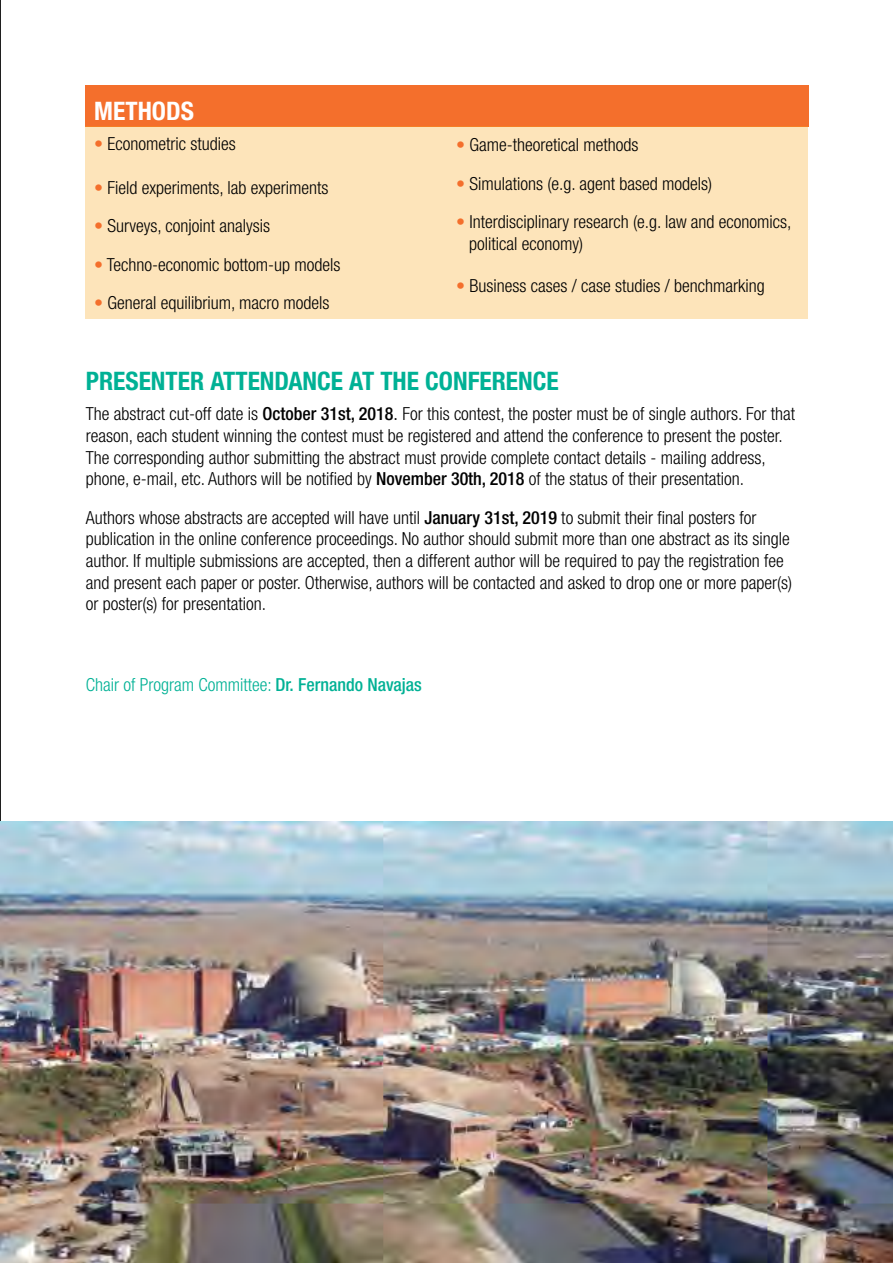
<style>
.page{position:relative;width:893px;height:1263px;background:#fff}
.page>*{position:absolute;margin:0;border:0;box-sizing:border-box;transform-origin:0 0}
.t1{font:700 condensed 25.5px "Helvetica Neue LT Std";color:#00b195}
.t2{font:700 condensed 25.5px "Helvetica Neue LT Std";color:#fff}
.t3{font:300 condensed 18px/21.6px "Helvetica Neue LT Std";color:#000}
.t4{font:300 condensed 18px "Helvetica Neue LT Std";color:#00b195}
.s1{color:#f46f2c}
.s2{font-weight:500}
.s3{font-family:"Times New Roman";font-weight:400;font-stretch:normal}
</style>
<div class="page">
<hr style="left:0;top:0;width:1px;height:1263px;background:#000">
<div style="left:85px;top:85px;width:724px;height:41px;background:#f46f2c"></div>
<div style="left:86px;top:126px;width:722px;height:193px;background:#fde4ba"></div>
<img style="left:1px;top:822px;width:892px;height:441px">
<h1 class="t2" style="left:94px;top:96px;width:101px">METHODS</h1>
<p class="t3" style="left:94px;top:133px;width:143px"><span class="s1">•</span> Econometric studies</p>
<p class="t3" style="left:94px;top:176px;width:236px"><span class="s1">•</span> Field experiments, lab experiments</p>
<p class="t3" style="left:94px;top:215px;width:177px"><span class="s1">•</span> Surveys, conjoint analysis</p>
<p class="t3" style="left:94px;top:253px;width:248px"><span class="s1">•</span> Techno-economic bottom-up models</p>
<p class="t3" style="left:94px;top:292px;width:237px"><span class="s1">•</span> General equilibrium, macro models</p>
<p class="t3" style="left:456px;top:134px;width:184px"><span class="s1">•</span> Game-theoretical methods</p>
<p class="t3" style="left:456px;top:172px;width:257px"><span class="s1">•</span> Simulations (e.g. agent based models)</p>
<p class="t3" style="left:469px;top:211px;width:324px;text-indent:-13px"><span class="s1">•</span> Interdisciplinary research (e.g. law and economics, political economy)</p>
<p class="t3" style="left:456px;top:275px;width:310px"><span class="s1">•</span> Business cases / case studies / benchmarking</p>
<h1 class="t1" style="left:86px;top:366px;width:474px">PRESENTER ATTENDANCE AT THE CONFERENCE</h1>
<p class="t3" style="left:86px;top:403px;width:711px">The abstract cut-off date is <span class="s2">October 31st, 2018</span><span class="s3">.</span> For this contest, the poster must be of single authors. For that reason, each student winning the contest must be registered and attend the conference to present the poster.<br>The corresponding author submitting the abstract must provide complete contact details - mailing address, phone, e-mail, etc. Authors will be notified by <span class="s2">November 30th, 2018</span> of the status of their presentation.</p>
<p class="t3" style="left:86px;top:506px;width:708px">Authors whose abstracts are accepted will have until <span class="s2">January 31st, 2019</span> to submit their final posters for publication in the online conference proceedings. No author should submit more than one abstract as its single author. If multiple submissions are accepted, then a different author will be required to pay the registration fee and present each paper or poster. Otherwise, authors will be contacted and asked to drop one or more paper(s) or poster(s) for presentation.</p>
<p class="t4" style="left:86px;top:675px;width:338px">Chair of Program Committee: <span class="s2">Dr. Fernando Navajas</span></p>
</div>
